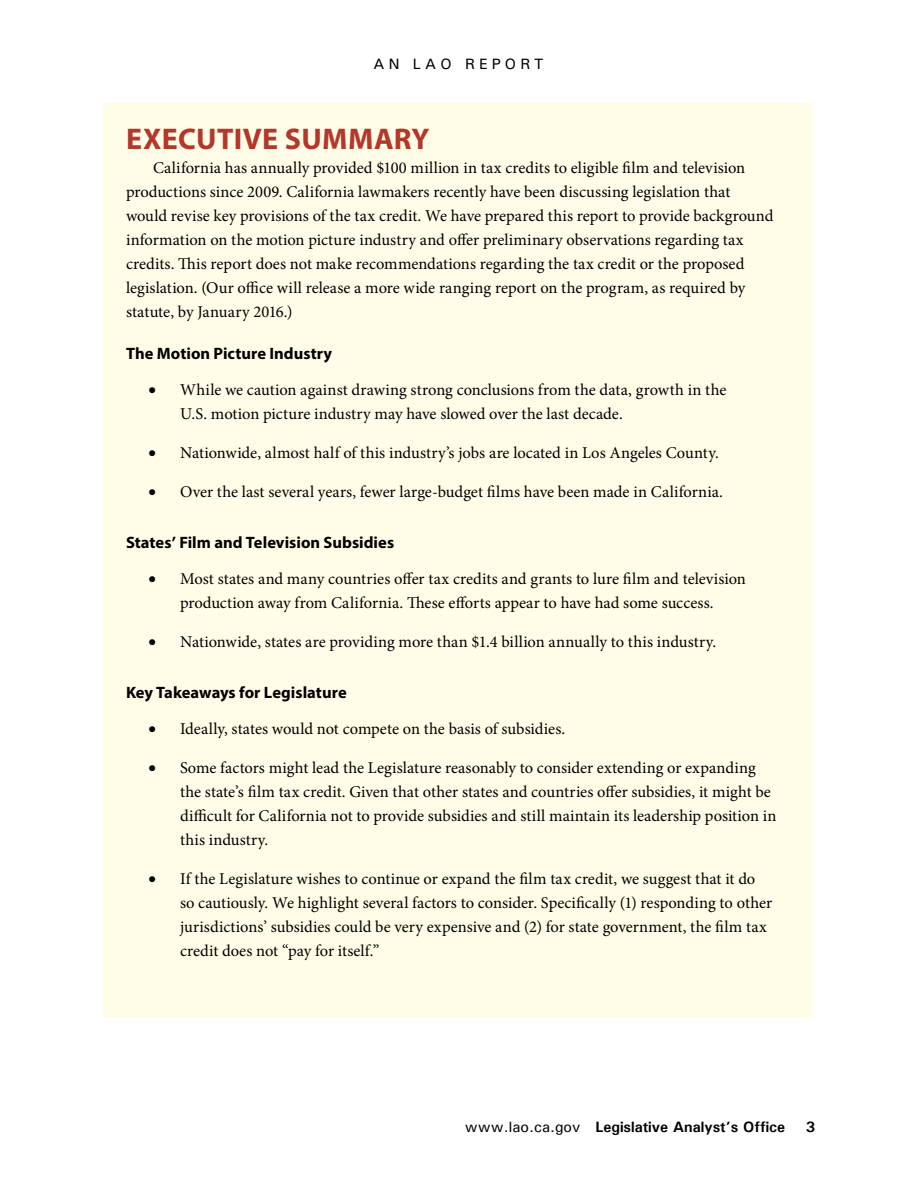
<style>
.page{position:relative;width:918px;height:1188px;background:#fff}
.page>*{position:absolute;margin:0;border:0;box-sizing:border-box;transform-origin:0 0}
.t1{font:700 30px "Myriad Pro";letter-spacing:.01em;color:#b4372a}
.t2{font:16.5px/24px "Minion Pro";color:#000}
.t3{font:700 16.5px "Myriad Pro";color:#000}
.t4{font:700 15px "Univers";color:#000}
.t5{font:500 15px "Univers";letter-spacing:.28em;color:#000}
.s1{font-weight:500}
</style>
<div class="page">
<div style="left:104px;top:104px;width:709px;height:913px;background:#fffde7"></div>
<p class="t5" style="left:373px;top:55px;width:172px">AN LAO REPORT</p>
<h1 class="t1" style="left:126px;top:119px;width:305px">EXECUTIVE SUMMARY</h1>
<p class="t2" style="left:126px;top:155px;width:649px;text-indent:27px">California has annually provided $100 million in tax credits to eligible film and television productions since 2009. California lawmakers recently have been discussing legislation that would revise key provisions of the tax credit. We have prepared this report to provide background information on the motion picture industry and offer preliminary observations regarding tax credits. This report does not make recommendations regarding the tax credit or the proposed legislation. (Our office will release a more wide ranging report on the program, as required by statute, by January 2016.)</p>
<p class="t3" style="left:126px;top:342px;width:208px">The Motion Picture Industry</p>
<p class="t2" style="left:180px;top:377px;width:548px;text-indent:-31px">• While we caution against drawing strong conclusions from the data, growth in the<br>U.S. motion picture industry may have slowed over the last decade.</p>
<p class="t2" style="left:149px;top:440px;width:572px">• Nationwide, almost half of this industry’s jobs are located in Los Angeles County.</p>
<p class="t2" style="left:149px;top:480px;width:576px">• Over the last several years, fewer large-budget films have been made in California.</p>
<p class="t3" style="left:126px;top:531px;width:270px">States’ Film and Television Subsidies</p>
<p class="t2" style="left:149px;top:567px;width:599px;text-align:center">• Most states and many countries offer tax credits and grants to lure film and television production away from California. These efforts appear to have had some success.</p>
<p class="t2" style="left:149px;top:630px;width:569px">• Nationwide, states are providing more than $1.4 billion annually to this industry.</p>
<p class="t3" style="left:126px;top:682px;width:222px">Key Takeaways for Legislature</p>
<p class="t2" style="left:149px;top:717px;width:418px">• Ideally, states would not compete on the basis of subsidies.</p>
<p class="t2" style="left:180px;top:756px;width:598px;text-indent:-31px">• Some factors might lead the Legislature reasonably to consider extending or expanding the state’s film tax credit. Given that other states and countries offer subsidies, it might be difficult for California not to provide subsidies and still maintain its leadership position in this industry.</p>
<p class="t2" style="left:180px;top:867px;width:594px;text-indent:-31px">• If the Legislature wishes to continue or expand the film tax credit, we suggest that it do so cautiously. We highlight several factors to consider. Specifically (1) responding to other jurisdictions’ subsidies could be very expensive and (2) for state government, the film tax credit does not “pay for itself.”</p>
<p class="t4" style="left:465px;top:1118px;width:322px"><span class="s1">www.lao.ca.gov</span> Legislative Analyst’s Office</p>
<p class="t4" style="left:806px;top:1118px;width:11px">3</p>
</div>
